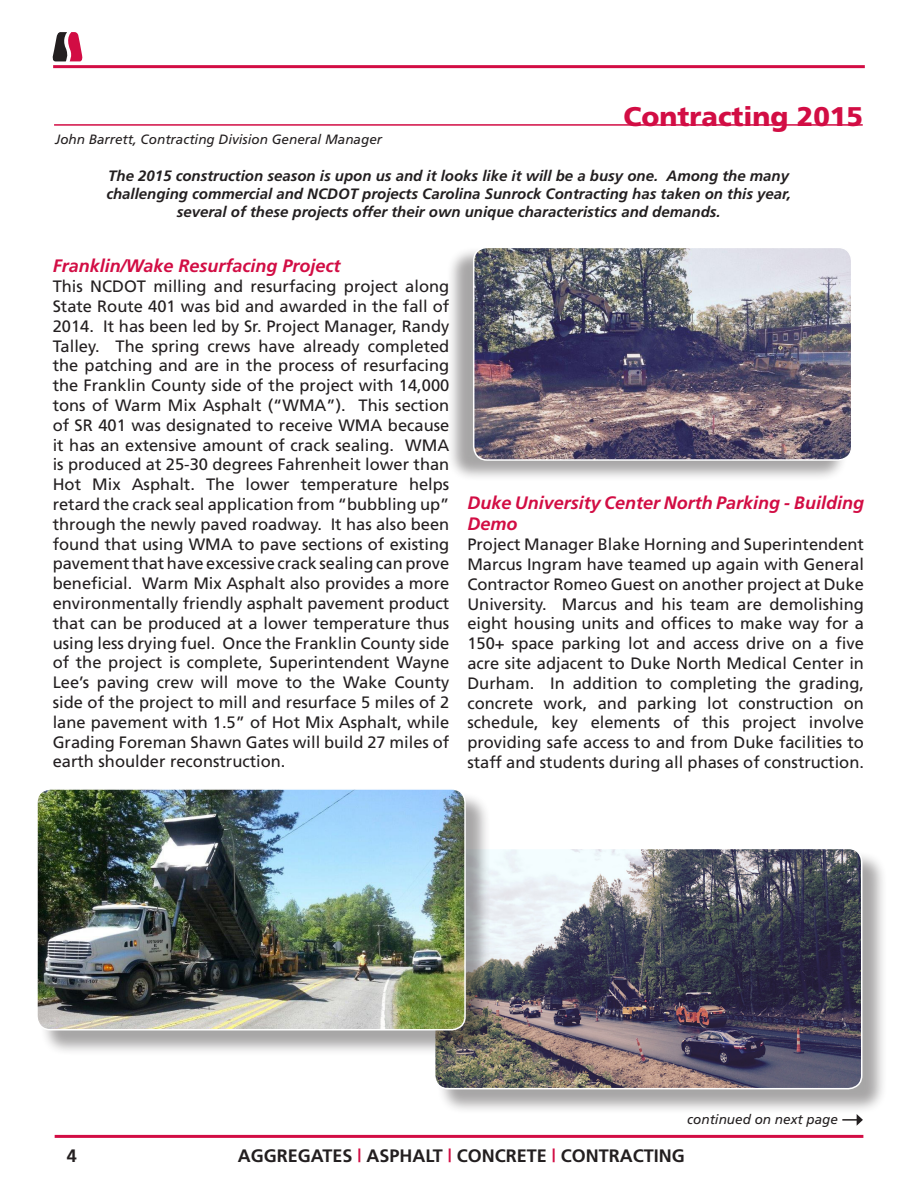
<style>
.page{position:relative;width:918px;height:1188px;background:#fff}
.page>*{position:absolute;margin:0;border:0;box-sizing:border-box;transform-origin:0 0}
.t1{font:900 27px "Frutiger";color:#d20d44}
.t2{font:italic 700 18px/21.6px "Frutiger";color:#d20d44}
.t3{font:700 18px "Frutiger";color:#231f20}
.t4{font:16.5px/19.8px "Frutiger";color:#231f20;text-align:justify}
.t5{font:italic 700 15px/18px "Frutiger";color:#231f20;text-align:center}
.t6{font:italic 13.5px "Frutiger";color:#231f20}
.s1{color:#d20d44}
</style>
<div class="page">
<hr style="left:53px;top:65px;width:812px;height:3px;background:#d20d44">
<svg style="left:53px;top:32px;width:29px;height:29px"></svg>
<hr style="left:55px;top:1135px;width:808px;height:3px;background:#d20d44">
<hr style="left:54px;top:124px;width:809px;height:2px;background:#d20d44">
<div style="left:447px;top:246px;width:400px;height:236px;background:#231f20;opacity:.4"></div>
<img style="left:474px;top:247px;width:375px;height:213px">
<div style="left:473px;top:247px;width:379px;height:214px;border:2px solid #fff;border-radius:14px"></div>
<div style="left:437px;top:851px;width:451px;height:264px;background:#231f20;opacity:.4"></div>
<img style="left:437px;top:851px;width:425px;height:238px">
<div style="left:434px;top:848px;width:428px;height:241px;border:2px solid #fff;border-radius:14px"></div>
<svg style="left:842px;top:1114px;width:21px;height:12px"></svg>
<div style="left:39px;top:791px;width:452px;height:265px;background:#231f20;opacity:.4"></div>
<img style="left:39px;top:791px;width:426px;height:239px">
<div style="left:36px;top:788px;width:430px;height:242px;border:2px solid #fff;border-radius:14px"></div>
<p class="t1" style="left:624px;top:100px;width:241px">Contracting 2015</p>
<p class="t5" style="left:106px;top:167px;width:686px">The 2015 construction season is upon us and it looks like it will be a busy one. Among the many challenging commercial and NCDOT projects Carolina Sunrock Contracting has taken on this year, several of these projects offer their own unique characteristics and demands.</p>
<p class="t6" style="left:55px;top:132px;width:329px">John Barrett, Contracting Division General Manager</p>
<p class="t2" style="left:53px;top:255px;width:289px">Franklin/Wake Resurfacing Project</p>
<p class="t4" style="left:53px;top:276px;width:398px">This NCDOT milling and resurfacing project along State Route 401 was bid and awarded in the fall of 2014. It has been led by Sr. Project Manager, Randy Talley. The spring crews have already completed the patching and are in the process of resurfacing the Franklin County side of the project with 14,000 tons of Warm Mix Asphalt (“WMA”). This section of SR 401 was designated to receive WMA because it has an extensive amount of crack sealing. WMA is produced at 25-30 degrees Fahrenheit lower than Hot Mix Asphalt. The lower temperature helps retard the crack seal application from “bubbling up” through the newly paved roadway. It has also been found that using WMA to pave sections of existing pavement that have excessive crack sealing can prove beneficial. Warm Mix Asphalt also provides a more environmentally friendly asphalt pavement product that can be produced at a lower temperature thus using less drying fuel. Once the Franklin County side of the project is complete, Superintendent Wayne Lee’s paving crew will move to the Wake County side of the project to mill and resurface 5 miles of 2 lane pavement with 1.5” of Hot Mix Asphalt, while Grading Foreman Shawn Gates will build 27 miles of earth shoulder reconstruction.</p>
<p class="t2" style="left:467px;top:491px;width:398px">Duke University Center North Parking - Building<br>Demo</p>
<p class="t4" style="left:467px;top:534px;width:398px">Project Manager Blake Horning and Superintendent Marcus Ingram have teamed up again with General Contractor Romeo Guest on another project at Duke University. Marcus and his team are demolishing eight housing units and offices to make way for a 150+ space parking lot and access drive on a five acre site adjacent to Duke North Medical Center in Durham. In addition to completing the grading, concrete work, and parking lot construction on schedule, key elements of this project involve providing safe access to and from Duke facilities to staff and students during all phases of construction.</p>
<p class="t6" style="left:687px;top:1111px;width:152px">continued on next page</p>
<p class="t3" style="left:67px;top:1145px;width:12px">4</p>
<p class="t3" style="left:238px;top:1146px;width:448px">AGGREGATES <span class="s1">|</span> ASPHALT <span class="s1">|</span> CONCRETE <span class="s1">|</span> CONTRACTING</p>
</div>
